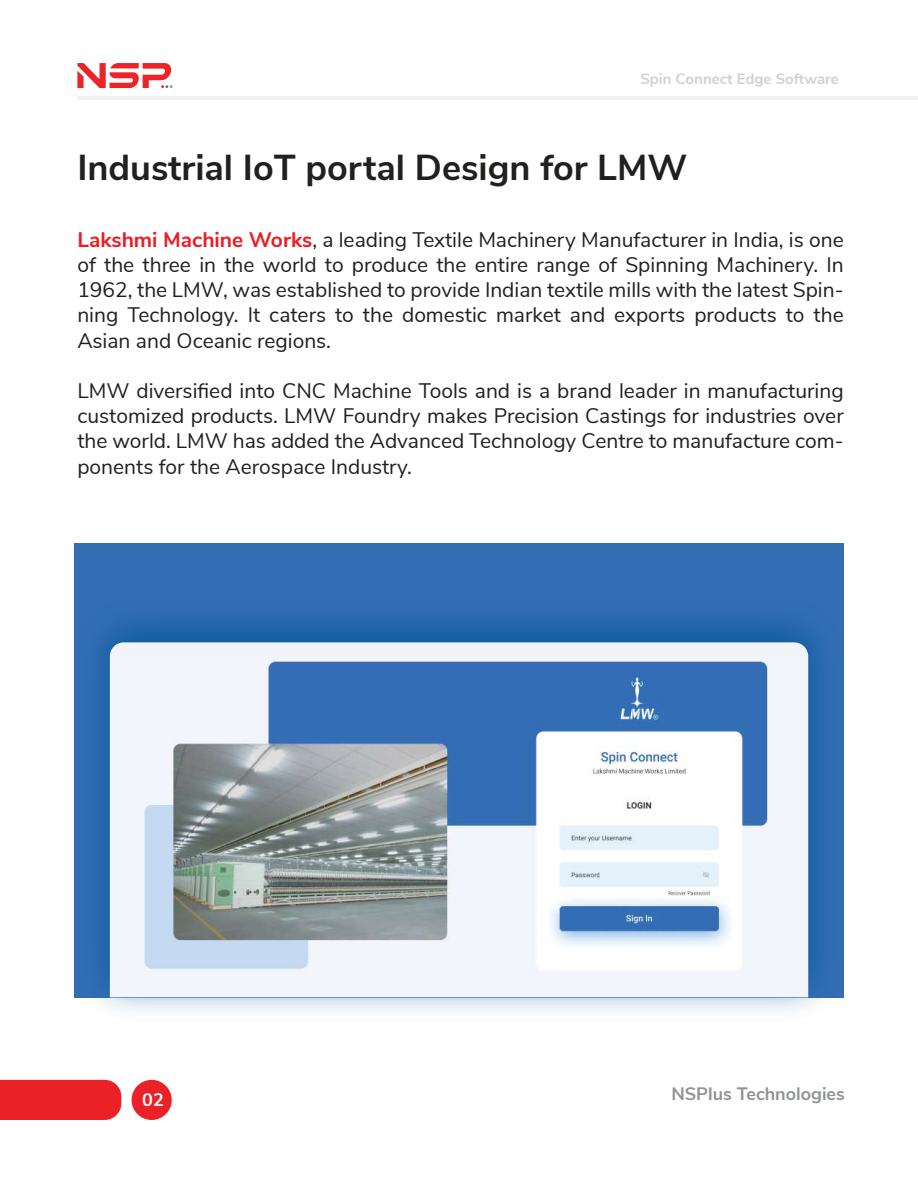
<style>
.page{position:relative;width:918px;height:1188px;background:#fff}
.page>*{position:absolute;margin:0;border:0;box-sizing:border-box;transform-origin:0 0}
.t1{font:700 36px "Nunito Sans";color:#221f1f}
.t2{font:21px/25.2px "Nunito Sans";color:#231f20;text-align:justify}
.t3{font:700 18px "Nunito Sans";color:#919395}
.t4{font:700 18px "Nunito Sans";color:#fff}
.t5{font:700 15px "Nunito Sans";color:#cfd1d2}
.s1{font-weight:700;color:#ec1c24}
</style>
<div class="page">
<svg style="left:77px;top:63px;width:96px;height:25px"></svg>
<hr style="left:77px;top:97px;width:841px;height:3px;background:#f2efef">
<div style="left:0;top:1080px;width:121px;height:40px;background:#ea2127"></div>
<div style="left:132px;top:1080px;width:40px;height:40px;background:#ea2127;border-radius:50%"></div>
<div style="left:74px;top:543px;width:770px;height:455px;background:#336eb5"></div>
<img style="left:99px;top:621px;width:722px;height:390px">
<svg style="left:110px;top:642px;width:698px;height:11px;background:#e8edf5"></svg>
<img style="left:110px;top:653px;width:698px;height:344px">
<p class="t5" style="left:640px;top:68px;width:200px">Spin Connect Edge Software</p>
<h1 class="t1" style="left:77px;top:141px;width:612px">Industrial IoT portal Design for LMW</h1>
<p class="t2" style="left:77px;top:226px;width:768px"><span class="s1">Lakshmi Machine Works</span>, a leading Textile Machinery Manufacturer in India, is one of the three in the world to produce the entire range of Spinning Machinery. In 1962, the LMW, was established to provide Indian textile mills with the latest Spin&shy;ning Technology. It caters to the domestic market and exports products to the Asian and Oceanic regions.</p>
<p class="t2" style="left:77px;top:377px;width:768px">LMW diversified into CNC Machine Tools and is a brand leader in manufacturing customized products. LMW Foundry makes Precision Castings for industries over the world. LMW has added the Advanced Technology Centre to manufacture com&shy;ponents for the Aerospace Industry.</p>
<p class="t4" style="left:142px;top:1087px;width:23px">02</p>
<p class="t3" style="left:671px;top:1081px;width:175px">NSPlus Technologies</p>
</div>
